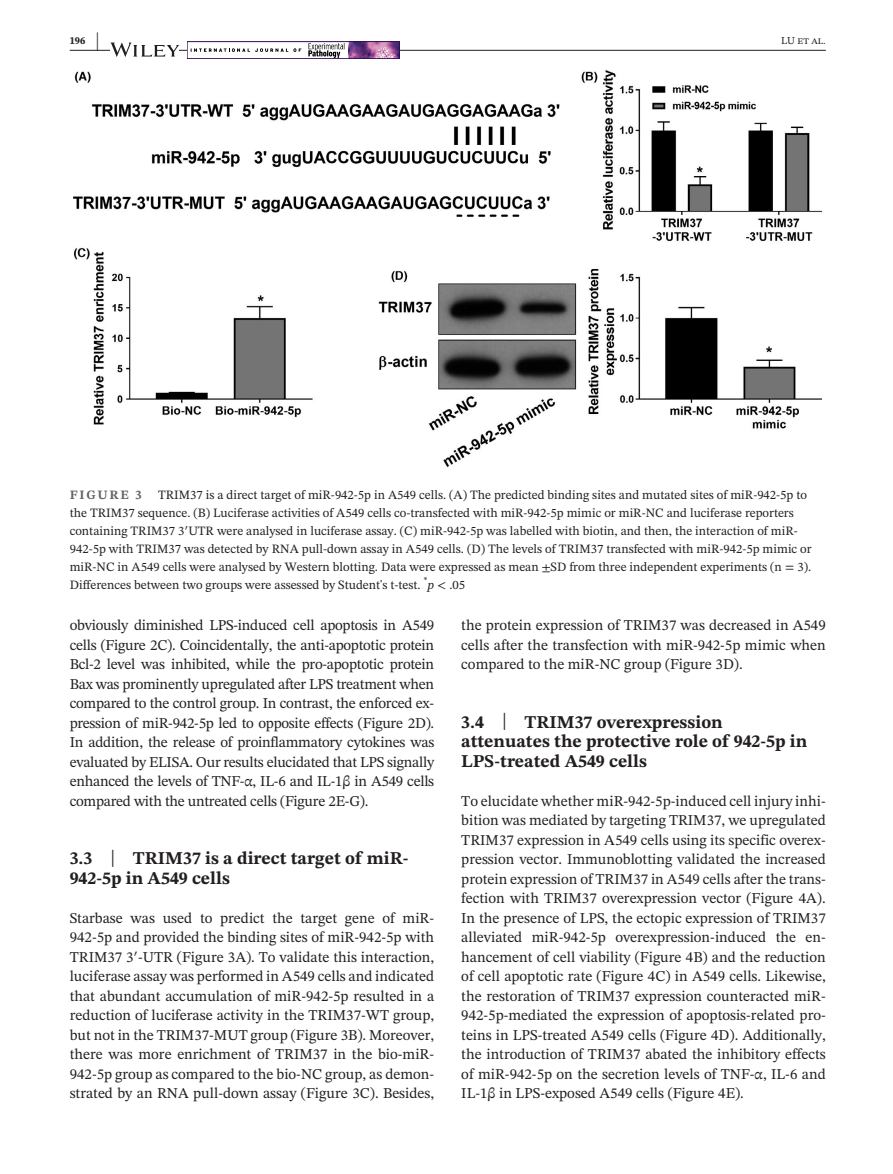
<style>
.page{position:relative;width:893px;height:1174px;background:#fff}
.page>*{position:absolute;margin:0;border:0;box-sizing:border-box;transform-origin:0 0}
.t1{font:700 18px/19.5px "STIX Two Text";color:#231f20}
.t2{font:15px/19.5px "STIX Two Text";color:#231f20;text-align:justify}
.t3{font:12.75px/18px "STIX Two Text";color:#231f20}
.t4{font:700 12.75px "STIX Two Text";letter-spacing:.14em;color:#636366}
.t5{font:10.5px "STIX Two Text";color:#231f20}
.t6{font:700 10.5px "STIX Two Text";color:#231f20}
.t7{font:8.85px "STIX Two Text";color:#231f20}
.s1{font-size:21.6px}
.s2{font-style:italic}
.s3{font-weight:400;font-size:23.7px}
</style>
<div class="page">
<hr style="left:70px;top:50px;width:756px;height:1px;background:#231f20">
<svg style="left:110px;top:43px;width:69px;height:14px"></svg>
<div style="left:187px;top:42px;width:212px;height:17px;background:#fff"></div>
<svg style="left:308px;top:44px;width:37px;height:13px"></svg>
<svg style="left:191px;top:48px;width:110px;height:4px"></svg>
<img style="left:349px;top:44px;width:48px;height:13px">
<div style="left:187px;top:42px;width:212px;height:17px;border:1px solid #2f0b51"></div>
<img style="left:74px;top:70px;width:748px;height:396px">
<p class="t6" style="left:70px;top:33px;width:31px">196 <span class="s1">|</span></p>
<p class="t5" style="left:781px;top:33px;width:46px">LU et al.</p>
<p class="t3" style="left:70px;top:485px;width:743px;text-indent:88px">TRIM37 is a direct target of miR-942-5p in A549 cells. (A) The predicted binding sites and mutated sites of miR-942-5p to the TRIM37 sequence. (B) Luciferase activities of A549 cells co-transfected with miR-942-5p mimic or miR-NC and luciferase reporters containing TRIM37 3′UTR were analysed in luciferase assay. (C) miR-942-5p was labelled with biotin, and then, the interaction of miR-942-5p with TRIM37 was detected by RNA pull-down assay in A549 cells. (D) The levels of TRIM37 transfected with miR-942-5p mimic or miR-NC in A549 cells were analysed by Western blotting. Data were expressed as mean ±SD from three independent experiments (n = 3).<br>Differences between two groups were assessed by Student's t-test.</p>
<p class="t4" style="left:70px;top:485px;width:74px">FIGURE 3</p>
<p class="t7" style="left:424px;top:573px;width:5px">*</p>
<p class="t3" style="left:427px;top:575px;width:39px"><span class="s2">p</span> &lt; .05</p>
<p class="t2" style="left:70px;top:615px;width:366px">obviously diminished LPS-induced cell apoptosis in A549 cells (Figure 2C). Coincidentally, the anti-apoptotic protein Bcl-2 level was inhibited, while the pro-apoptotic protein Bax was prominently upregulated after LPS treatment when compared to the control group. In contrast, the enforced ex&shy;pression of miR-942-5p led to opposite effects (Figure 2D).<br>In addition, the release of proinflammatory cytokines was evaluated by ELISA. Our results elucidated that LPS signally enhanced the levels of TNF-α, IL-6 and IL-1β in A549 cells compared with the untreated cells (Figure 2E-G).</p>
<p class="t1" style="left:70px;top:849px;width:340px">3.3 <span class="s3">|</span> TRIM37 is a direct target of miR-<br>942-5p in A549 cells</p>
<p class="t2" style="left:70px;top:907px;width:366px">Starbase was used to predict the target gene of miR-942-5p and provided the binding sites of miR-942-5p with TRIM37 3′-UTR (Figure 3A). To validate this interaction, luciferase assay was performed in A549 cells and indicated that abundant accumulation of miR-942-5p resulted in a reduction of luciferase activity in the TRIM37-WT group, but not in the TRIM37-MUT group (Figure 3B). Moreover, there was more enrichment of TRIM37 in the bio-miR-942-5p group as compared to the bio-NC group, as demon&shy;strated by an RNA pull-down assay (Figure 3C). Besides,</p>
<p class="t2" style="left:461px;top:615px;width:366px">the protein expression of TRIM37 was decreased in A549 cells after the transfection with miR-942-5p mimic when compared to the miR-NC group (Figure 3D).</p>
<p class="t1" style="left:461px;top:712px;width:348px">3.4 <span class="s3">|</span> TRIM37 overexpression attenuates the protective role of 942-5p in<br>LPS-treated A549 cells</p>
<p class="t2" style="left:461px;top:790px;width:366px">To elucidate whether miR-942-5p-induced cell injury inhi&shy;bition was mediated by targeting TRIM37, we upregulated TRIM37 expression in A549 cells using its specific overex&shy;pression vector. Immunoblotting validated the increased protein expression of TRIM37 in A549 cells after the trans&shy;fection with TRIM37 overexpression vector (Figure 4A).<br>In the presence of LPS, the ectopic expression of TRIM37 alleviated miR-942-5p overexpression-induced the en&shy;hancement of cell viability (Figure 4B) and the reduction of cell apoptotic rate (Figure 4C) in A549 cells. Likewise, the restoration of TRIM37 expression counteracted miR-942-5p-mediated the expression of apoptosis-related pro&shy;teins in LPS-treated A549 cells (Figure 4D). Additionally, the introduction of TRIM37 abated the inhibitory effects of miR-942-5p on the secretion levels of TNF-α, IL-6 and IL-1β in LPS-exposed A549 cells (Figure 4E).</p>
</div>
